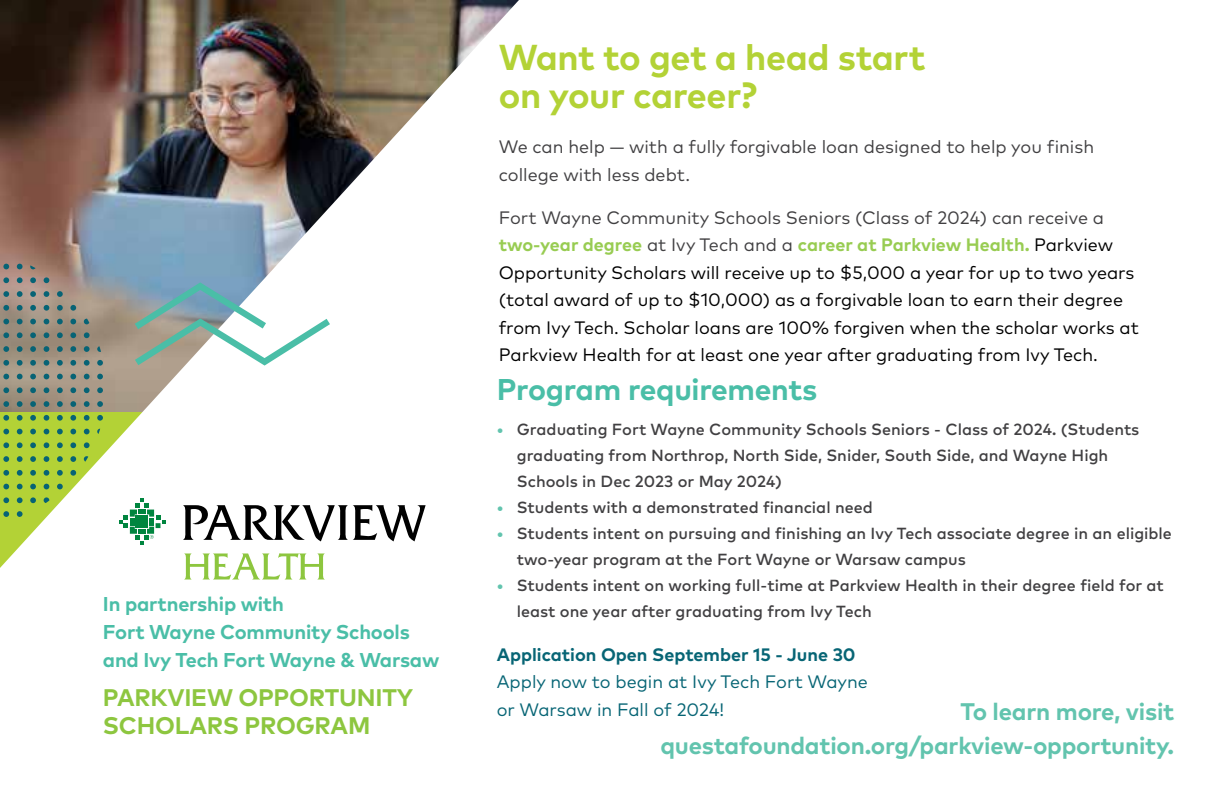
<style>
.page{position:relative;width:1224px;height:792px;background:#fff}
.page>*{position:absolute;margin:0;border:0;box-sizing:border-box;transform-origin:0 0}
.t1{font:700 36px/38px "Mark Pro";letter-spacing:-.01em;color:#b3d236}
.t2{font:700 30px "Mark Pro";letter-spacing:-.01em;color:#4abea7}
.t3{font:700 24px/34px "Mark Pro";letter-spacing:-.01em;color:#62c4ae;text-align:right}
.t4{font:700 24px/28px "Mark Pro";letter-spacing:-.01em;color:#8dc63f}
.t5{font:700 20px/28px "Mark Pro";letter-spacing:-.01em;color:#4abea7}
.t6{font:18px/27.4px "Mark Pro";color:#000}
.t7{font:18px/27.4px "Mark Pro";color:#414042}
.t8{font:18px/27.4px "Mark Pro";color:#076575}
.t9{font:700 18px "Mark Pro";color:#076575}
.t10{font:500 16.2px/26px "Mark Pro";color:#414042}
.s1{color:#414042}
.s2{font-weight:700;color:#98cc52}
.s3{color:#62c4ae}
</style>
<div class="page">
<img style="left:0;top:0;width:519px;height:542px">
<svg style="left:0;top:250px;width:103px;height:318px"></svg>
<svg style="left:128px;top:279px;width:209px;height:92px"></svg>
<svg style="left:119px;top:499px;width:46px;height:46px"></svg>
<svg style="left:183px;top:505px;width:243px;height:36px"></svg>
<svg style="left:184px;top:553px;width:141px;height:27px"></svg>
<p class="t5" style="left:103px;top:588px;width:338px">In partnership with<br>Fort Wayne Community Schools and Ivy Tech Fort Wayne &amp; Warsaw</p>
<h3 class="t4" style="left:103px;top:681px;width:312px">PARKVIEW OPPORTUNITY<br>SCHOLARS PROGRAM</h3>
<h1 class="t1" style="left:499px;top:35px;width:428px">Want to get a head start on your career?</h1>
<p class="t7" style="left:499px;top:132px;width:597px">We can help — with a fully forgivable loan designed to help you finish college with less debt.</p>
<p class="t6" style="left:499px;top:203px;width:642px"><span class="s1">Fort Wayne Community Schools Seniors (Class of 2024) can receive a </span><span class="s2">two-year degree</span> <span class="s1">at Ivy Tech and a</span> <span class="s2">career at Parkview Health.</span> Parkview Opportunity Scholars will receive up to $5,000 a year for up to two years (total award of up to $10,000) as a forgivable loan to earn their degree from Ivy Tech. Scholar loans are 100% forgiven when the scholar works at Parkview Health for at least one year after graduating from Ivy Tech.</p>
<h2 class="t2" style="left:497px;top:366px;width:322px">Program requirements</h2>
<p class="t10" style="left:517px;top:415px;width:624px;text-indent:-20px"><span class="s3">•</span> Graduating Fort Wayne Community Schools Seniors - Class of 2024. (Students graduating from Northrop, North Side, Snider, South Side, and Wayne High<br>Schools in Dec 2023 or May 2024)</p>
<p class="t10" style="left:497px;top:493px;width:378px"><span class="s3">•</span> Students with a demonstrated financial need</p>
<p class="t10" style="left:517px;top:519px;width:657px;text-indent:-20px"><span class="s3">•</span> Students intent on pursuing and finishing an Ivy Tech associate degree in an eligible two-year program at the Fort Wayne or Warsaw campus</p>
<p class="t10" style="left:517px;top:571px;width:649px;text-indent:-20px"><span class="s3">•</span> Students intent on working full-time at Parkview Health in their degree field for at least one year after graduating from Ivy Tech</p>
<p class="t9" style="left:497px;top:641px;width:360px">Application Open September 15 - June 30</p>
<p class="t8" style="left:497px;top:667px;width:373px">Apply now to begin at Ivy Tech Fort Wayne or Warsaw in Fall of 2024!</p>
<h3 class="t3" style="left:660px;top:693px;width:515px">To learn more, visit questafoundation.org/parkview-opportunity.</h3>
</div>
